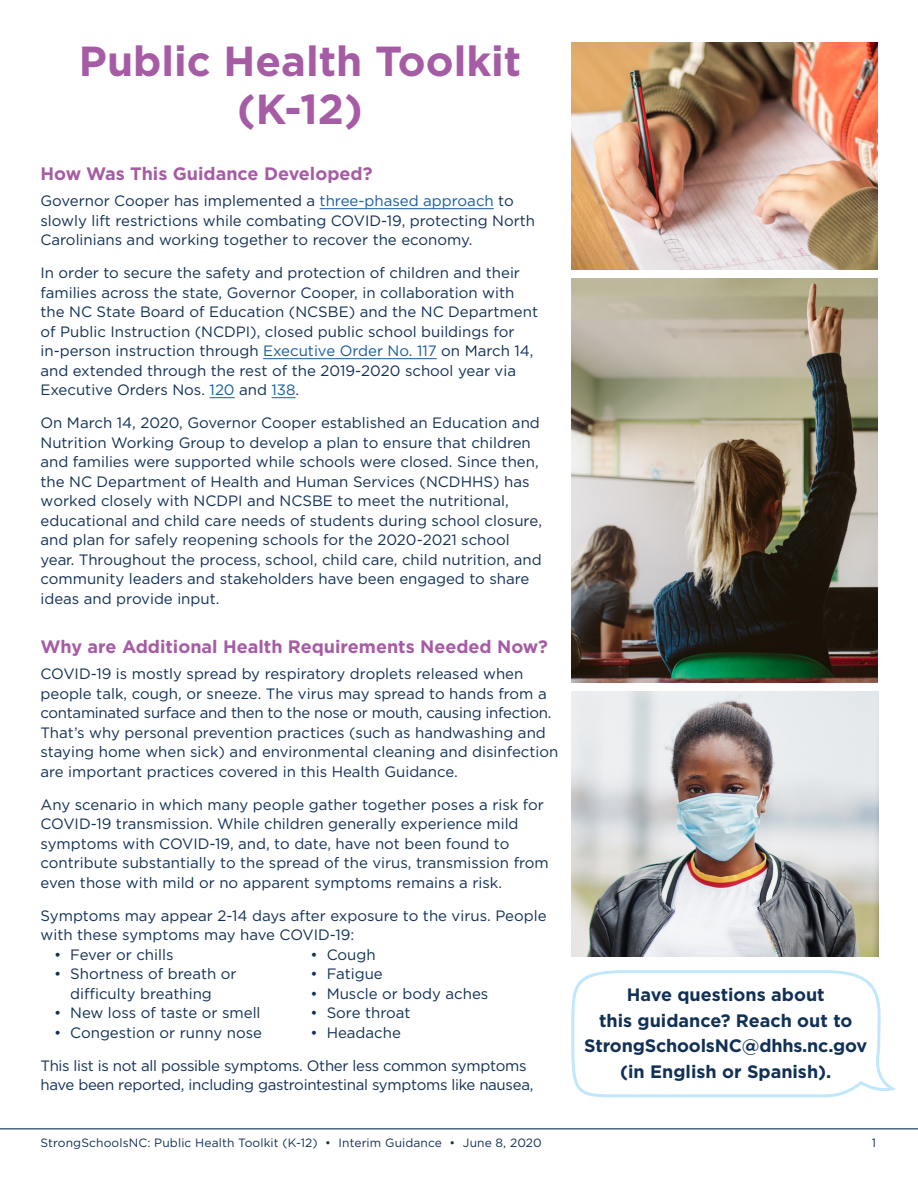
<style>
.page{position:relative;width:918px;height:1188px;background:#fff}
.page>*{position:absolute;margin:0;border:0;box-sizing:border-box;transform-origin:0 0}
.t1{font:700 42px/48px "Gotham";color:#a65ca5;text-align:center}
.t2{font:700 18px/25.5px "Gotham";color:#113056;text-align:center}
.t3{font:700 18px "Gotham";color:#a65ca5}
.t4{font:15px/19.5px "Gotham";color:#113056}
.t5{font:15px/19.5px "Gotham";letter-spacing:-.02em;color:#113056}
.t6{font:12px "Gotham";letter-spacing:.01em;color:#113056}
.s1{color:#175d9e}
</style>
<div class="page">
<hr style="left:0;top:1128px;width:918px;height:1px;background:#113056">
<img style="left:571px;top:42px;width:306px;height:228px">
<img style="left:571px;top:691px;width:308px;height:266px">
<img style="left:571px;top:279px;width:306px;height:404px">
<svg style="left:571px;top:970px;width:325px;height:128px"></svg>
<hr style="left:320px;top:208px;width:174px;height:1px;background:#175d9e">
<hr style="left:263px;top:358px;width:174px;height:1px;background:#175d9e">
<svg style="left:210px;top:397px;width:25px;height:1px"></svg>
<svg style="left:272px;top:397px;width:24px;height:1px"></svg>
<h1 class="t1" style="left:79px;top:36px;width:444px">Public Health Toolkit (K-12)</h1>
<p class="t3" style="left:40px;top:162px;width:334px">How Was This Guidance Developed?</p>
<p class="t4" style="left:40px;top:191px;width:496px">Governor Cooper has implemented a <span class="s1">three-phased approach</span> to slowly lift restrictions while combating COVID-19, protecting North<br>Carolinians and working together to recover the economy</p>
<p class="t4" style="left:40px;top:263px;width:499px">In order to secure the safety and protection of children and their families across the state, Governor Cooper, in collaboration with the NC State Board of Education (NCSBE) and the NC Department of Public Instruction (NCDPI), closed public school buildings for in-person instruction through <span class="s1">Executive Order No 117</span> on March 14, and extended through the rest of the 2019-2020 school year via Executive Orders Nos <span class="s1">120</span> and <span class="s1">138</span></p>
<p class="t4" style="left:40px;top:413px;width:503px">On March 14, 2020, Governor Cooper established an Education and Nutrition Working Group to develop a plan to ensure that children and families were supported while schools were closed Since then, the NC Department of Health and Human Services (NCDHHS) has worked closely with NCDPI and NCSBE to meet the nutritional, educational and child care needs of students during school closure, and plan for safely reopening schools for the 2020-2021 school year Throughout the process, school, child care, child nutrition, and community leaders and stakeholders have been engaged to share ideas and provide input</p>
<p class="t3" style="left:40px;top:635px;width:509px">Why are Additional Health Requirements Needed Now?</p>
<p class="t4" style="left:40px;top:664px;width:519px">COVID-19 is mostly spread by respiratory droplets released when people talk, cough, or sneeze The virus may spread to hands from a contaminated surface and then to the nose or mouth, causing infection That’s why personal prevention practices (such as handwashing and staying home when sick) and environmental cleaning and disinfection are important practices covered in this Health Guidance</p>
<p class="t4" style="left:40px;top:794px;width:510px">Any scenario in which many people gather together poses a risk for COVID-19 transmission While children generally experience mild symptoms with COVID-19, and, to date, have not been found to contribute substantially to the spread of the virus, transmission from even those with mild or no apparent symptoms remains a risk</p>
<p class="t4" style="left:40px;top:905px;width:508px">Symptoms may appear 2-14 days after exposure to the virus People with these symptoms may have COVID-19:</p>
<p class="t4" style="left:54px;top:944px;width:121px">• Fever or chills</p>
<p class="t4" style="left:311px;top:944px;width:67px">• Cough</p>
<p class="t4" style="left:54px;top:964px;width:184px">• Shortness of breath or</p>
<p class="t4" style="left:310px;top:964px;width:74px">• Fatigue</p>
<p class="t4" style="left:70px;top:983px;width:143px">difculty breathing</p>
<p class="t4" style="left:311px;top:983px;width:179px">• Muscle or body aches</p>
<p class="t4" style="left:54px;top:1003px;width:208px">• New loss of taste or smell</p>
<p class="t4" style="left:311px;top:1003px;width:101px">• Sore throat</p>
<p class="t4" style="left:54px;top:1022px;width:210px">• Congestion or runny nose</p>
<p class="t4" style="left:311px;top:1022px;width:92px">• Headache</p>
<p class="t5" style="left:41px;top:1055px;width:494px">This list is not all possible symptoms Other less common symptoms have been reported, including gastrointestinal symptoms like nausea,</p>
<p class="t2" style="left:584px;top:982px;width:284px">Have questions about<br>this guidance? Reach out to<br>StrongSchoolsNC@dhhs nc gov (in English or Spanish)</p>
<p class="t6" style="left:40px;top:1135px;width:503px">StrongSchoolsNC: Public Health Toolkit (K-12) • Interim Guidance • June 8, 2020</p>
<p class="t6" style="left:872px;top:1135px;width:6px">1</p>
</div>
